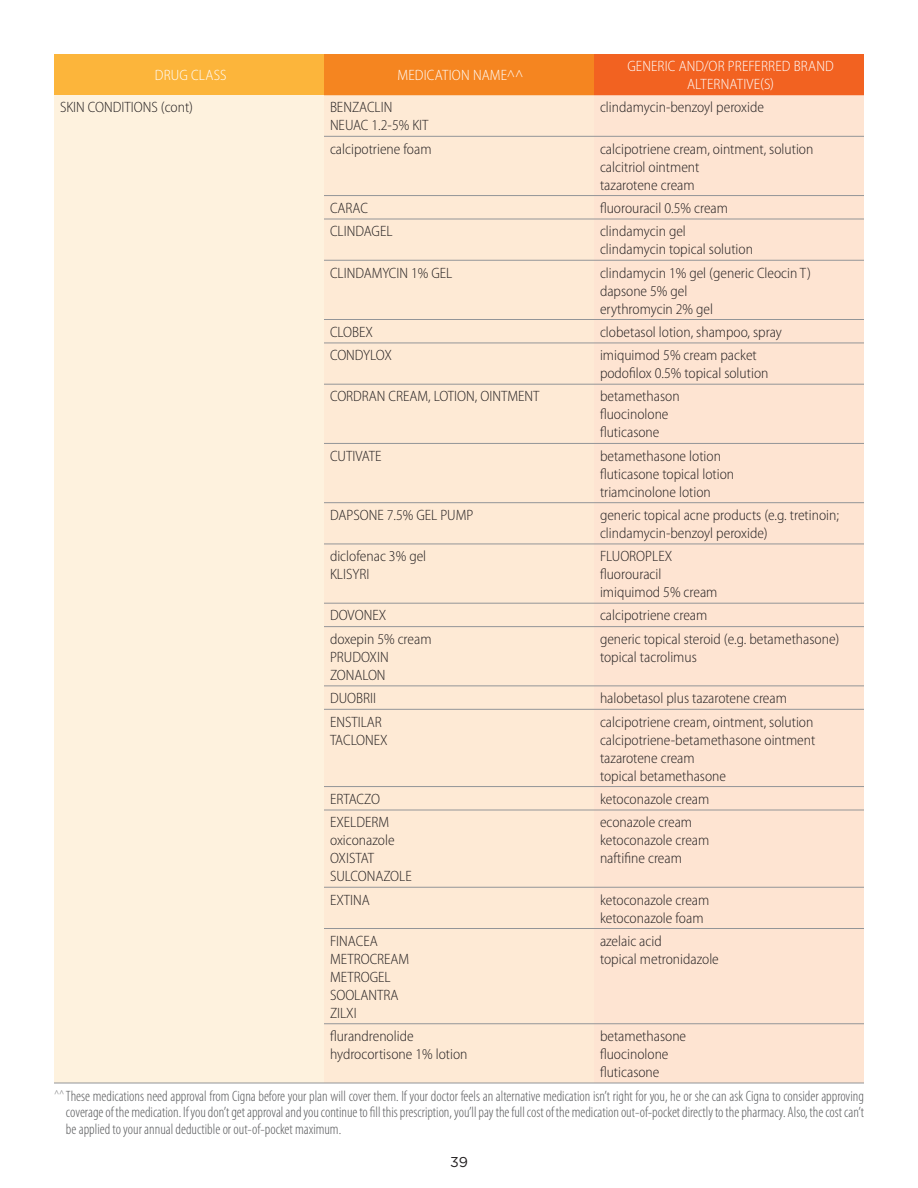
<style>
.page{position:relative;width:918px;height:1188px;background:#fff}
.page>*{position:absolute;margin:0;border:0;box-sizing:border-box;transform-origin:0 0}
.t1{font:300 semi-condensed 15px/18px "Myriad Pro";color:#231f20}
.NB-Legal_copy_Cat{font:300 condensed 15px/16.5px "Myriad Pro";color:#57585a;text-align:justify}
.Table_column_header{font:300 semi-condensed 15px/18px "Myriad Pro";letter-spacing:.01em;color:#fff;text-align:center}
.t2{font:14.25px "Gotham";color:#231f20}
</style>
<div class="page">
<div style="left:54px;top:54px;width:270px;height:41px;background:#fcb53b"></div>
<div style="left:324px;top:54px;width:270px;height:41px;background:#f58520"></div>
<div style="left:594px;top:54px;width:270px;height:41px;background:#f26221"></div>
<div style="left:54px;top:95px;width:270px;height:988px;background:#fef2de"></div>
<div style="left:324px;top:95px;width:270px;height:988px;background:#feead5"></div>
<div style="left:594px;top:95px;width:270px;height:988px;background:#fee4d2"></div>
<hr style="left:54px;top:1083px;width:270px;height:1px;background:#939598">
<hr style="left:324px;top:136px;width:270px;height:1px;background:#939598">
<hr style="left:594px;top:136px;width:270px;height:1px;background:#939598">
<hr style="left:324px;top:195px;width:270px;height:1px;background:#939598">
<hr style="left:594px;top:195px;width:270px;height:1px;background:#939598">
<hr style="left:324px;top:219px;width:270px;height:1px;background:#939598">
<hr style="left:594px;top:219px;width:270px;height:1px;background:#939598">
<hr style="left:324px;top:260px;width:270px;height:1px;background:#939598">
<hr style="left:594px;top:260px;width:270px;height:1px;background:#939598">
<hr style="left:324px;top:319px;width:270px;height:1px;background:#939598">
<hr style="left:594px;top:319px;width:270px;height:1px;background:#939598">
<hr style="left:324px;top:343px;width:270px;height:1px;background:#939598">
<hr style="left:594px;top:343px;width:270px;height:1px;background:#939598">
<hr style="left:324px;top:384px;width:270px;height:1px;background:#939598">
<hr style="left:594px;top:384px;width:270px;height:1px;background:#939598">
<hr style="left:324px;top:443px;width:270px;height:1px;background:#939598">
<hr style="left:594px;top:443px;width:270px;height:1px;background:#939598">
<hr style="left:324px;top:502px;width:270px;height:1px;background:#939598">
<hr style="left:594px;top:502px;width:270px;height:1px;background:#939598">
<hr style="left:324px;top:544px;width:270px;height:1px;background:#939598">
<hr style="left:594px;top:544px;width:270px;height:1px;background:#939598">
<hr style="left:324px;top:603px;width:270px;height:1px;background:#939598">
<hr style="left:594px;top:603px;width:270px;height:1px;background:#939598">
<hr style="left:324px;top:626px;width:270px;height:1px;background:#939598">
<hr style="left:594px;top:626px;width:270px;height:1px;background:#939598">
<hr style="left:324px;top:686px;width:270px;height:1px;background:#939598">
<hr style="left:594px;top:686px;width:270px;height:1px;background:#939598">
<hr style="left:324px;top:709px;width:270px;height:1px;background:#939598">
<hr style="left:594px;top:709px;width:270px;height:1px;background:#939598">
<hr style="left:324px;top:786px;width:270px;height:1px;background:#939598">
<hr style="left:594px;top:786px;width:270px;height:1px;background:#939598">
<hr style="left:324px;top:810px;width:270px;height:1px;background:#939598">
<hr style="left:594px;top:810px;width:270px;height:1px;background:#939598">
<hr style="left:324px;top:887px;width:270px;height:1px;background:#939598">
<hr style="left:594px;top:887px;width:270px;height:1px;background:#939598">
<hr style="left:324px;top:928px;width:270px;height:1px;background:#939598">
<hr style="left:594px;top:928px;width:270px;height:1px;background:#939598">
<hr style="left:324px;top:1023px;width:270px;height:1px;background:#939598">
<hr style="left:594px;top:1023px;width:270px;height:1px;background:#939598">
<hr style="left:324px;top:1083px;width:270px;height:1px;background:#939598">
<hr style="left:594px;top:1083px;width:270px;height:1px;background:#939598">
<p class="Table_column_header" style="left:155px;top:67px;width:73px">DRUG CLASS</p>
<p class="Table_column_header" style="left:398px;top:67px;width:128px">MEDICATION NAME^^</p>
<p class="Table_column_header" style="left:627px;top:58px;width:208px">GENERIC AND/OR PREFERRED BRAND<br>ALTERNATIVE(S)</p>
<p class="t1" style="left:60px;top:99px;width:135px">SKIN CONDITIONS (cont)</p>
<p class="t1" style="left:330px;top:99px;width:64px">BENZACLIN</p>
<p class="t1" style="left:330px;top:117px;width:100px">NEUAC 1.2-5% KIT</p>
<p class="t1" style="left:600px;top:99px;width:165px">clindamycin-benzoyl peroxide</p>
<p class="t1" style="left:330px;top:140px;width:103px">calcipotriene foam</p>
<p class="t1" style="left:600px;top:140px;width:215px">calcipotriene cream, ointment, solution</p>
<p class="t1" style="left:600px;top:158px;width:101px">calcitriol ointment</p>
<p class="t1" style="left:600px;top:176px;width:96px">tazarotene cream</p>
<p class="t1" style="left:330px;top:199px;width:40px">CARAC</p>
<p class="t1" style="left:600px;top:199px;width:130px">fluorouracil 0.5% cream</p>
<p class="t1" style="left:330px;top:223px;width:64px">CLINDAGEL</p>
<p class="t1" style="left:600px;top:223px;width:87px">clindamycin gel</p>
<p class="t1" style="left:600px;top:241px;width:155px">clindamycin topical solution</p>
<p class="t1" style="left:330px;top:264px;width:124px">CLINDAMYCIN 1% GEL</p>
<p class="t1" style="left:600px;top:264px;width:212px">clindamycin 1% gel (generic Cleocin T)</p>
<p class="t1" style="left:600px;top:282px;width:89px">dapsone 5% gel</p>
<p class="t1" style="left:600px;top:300px;width:115px">erythromycin 2% gel</p>
<p class="t1" style="left:330px;top:323px;width:44px">CLOBEX</p>
<p class="t1" style="left:600px;top:323px;width:183px">clobetasol lotion, shampoo, spray</p>
<p class="t1" style="left:330px;top:347px;width:63px">CONDYLOX</p>
<p class="t1" style="left:600px;top:347px;width:158px">imiquimod 5% cream packet</p>
<p class="t1" style="left:600px;top:365px;width:170px">podofilox 0.5% topical solution</p>
<p class="t1" style="left:330px;top:388px;width:211px">CORDRAN CREAM, LOTION, OINTMENT</p>
<p class="t1" style="left:600px;top:388px;width:81px">betamethason</p>
<p class="t1" style="left:600px;top:406px;width:70px">fluocinolone</p>
<p class="t1" style="left:600px;top:424px;width:61px">fluticasone</p>
<p class="t1" style="left:330px;top:447px;width:53px">CUTIVATE</p>
<p class="t1" style="left:600px;top:447px;width:123px">betamethasone lotion</p>
<p class="t1" style="left:600px;top:465px;width:136px">fluticasone topical lotion</p>
<p class="t1" style="left:600px;top:483px;width:112px">triamcinolone lotion</p>
<p class="t1" style="left:330px;top:506px;width:145px">DAPSONE 7.5% GEL PUMP</p>
<p class="t1" style="left:600px;top:506px;width:241px">generic topical acne products (e.g. tretinoin; clindamycin-benzoyl peroxide)</p>
<p class="t1" style="left:330px;top:548px;width:98px">diclofenac 3% gel</p>
<p class="t1" style="left:330px;top:566px;width:41px">KLISYRI</p>
<p class="t1" style="left:600px;top:548px;width:74px">FLUOROPLEX</p>
<p class="t1" style="left:600px;top:566px;width:63px">fluorouracil</p>
<p class="t1" style="left:600px;top:584px;width:119px">imiquimod 5% cream</p>
<p class="t1" style="left:330px;top:607px;width:58px">DOVONEX</p>
<p class="t1" style="left:600px;top:607px;width:109px">calcipotriene cream</p>
<p class="t1" style="left:330px;top:630px;width:103px">doxepin 5% cream</p>
<p class="t1" style="left:330px;top:648px;width:60px">PRUDOXIN</p>
<p class="t1" style="left:330px;top:666px;width:57px">ZONALON</p>
<p class="t1" style="left:600px;top:630px;width:241px">generic topical steroid (e.g. betamethasone)</p>
<p class="t1" style="left:600px;top:648px;width:98px">topical tacrolimus</p>
<p class="t1" style="left:330px;top:689px;width:48px">DUOBRII</p>
<p class="t1" style="left:600px;top:689px;width:188px">halobetasol plus tazarotene cream</p>
<p class="t1" style="left:330px;top:713px;width:53px">ENSTILAR</p>
<p class="t1" style="left:330px;top:731px;width:59px">TACLONEX</p>
<p class="t1" style="left:600px;top:713px;width:215px">calcipotriene cream, ointment, solution</p>
<p class="t1" style="left:600px;top:731px;width:217px">calcipotriene-betamethasone ointment</p>
<p class="t1" style="left:600px;top:749px;width:96px">tazarotene cream</p>
<p class="t1" style="left:600px;top:767px;width:128px">topical betamethasone</p>
<p class="t1" style="left:330px;top:790px;width:52px">ERTACZO</p>
<p class="t1" style="left:600px;top:790px;width:111px">ketoconazole cream</p>
<p class="t1" style="left:330px;top:814px;width:61px">EXELDERM</p>
<p class="t1" style="left:330px;top:832px;width:66px">oxiconazole</p>
<p class="t1" style="left:330px;top:850px;width:46px">OXISTAT</p>
<p class="t1" style="left:330px;top:868px;width:83px">SULCONAZOLE</p>
<p class="t1" style="left:600px;top:814px;width:94px">econazole cream</p>
<p class="t1" style="left:600px;top:832px;width:111px">ketoconazole cream</p>
<p class="t1" style="left:600px;top:850px;width:83px">naftifine cream</p>
<p class="t1" style="left:330px;top:891px;width:41px">EXTINA</p>
<p class="t1" style="left:600px;top:891px;width:111px">ketoconazole cream</p>
<p class="t1" style="left:600px;top:909px;width:105px">ketoconazole foam</p>
<p class="t1" style="left:330px;top:932px;width:49px">FINACEA</p>
<p class="t1" style="left:330px;top:950px;width:81px">METROCREAM</p>
<p class="t1" style="left:330px;top:968px;width:62px">METROGEL</p>
<p class="t1" style="left:330px;top:986px;width:70px">SOOLANTRA</p>
<p class="t1" style="left:330px;top:1004px;width:28px">ZILXI</p>
<p class="t1" style="left:600px;top:932px;width:63px">azelaic acid</p>
<p class="t1" style="left:600px;top:950px;width:120px">topical metronidazole</p>
<p class="t1" style="left:330px;top:1027px;width:85px">flurandrenolide</p>
<p class="t1" style="left:330px;top:1045px;width:139px">hydrocortisone 1% lotion</p>
<p class="t1" style="left:600px;top:1027px;width:88px">betamethasone</p>
<p class="t1" style="left:600px;top:1045px;width:70px">fluocinolone</p>
<p class="t1" style="left:600px;top:1063px;width:61px">fluticasone</p>
<p class="NB-Legal_copy_Cat" style="left:66px;top:1088px;width:800px;text-indent:-12px"><sup>^^</sup> These medications need approval from Cigna before your plan will cover them. If your doctor feels an alternative medication isn’t right for you, he or she can ask Cigna to consider approving coverage of the medication. If you don’t get approval and you continue to fill this prescription, you’ll pay the full cost of the medication out-of-pocket directly to the pharmacy. Also, the cost can’t be applied to your annual deductible or out-of-pocket maximum.</p>
<p class="t2" style="left:450px;top:1153px;width:19px">39</p>
</div>
